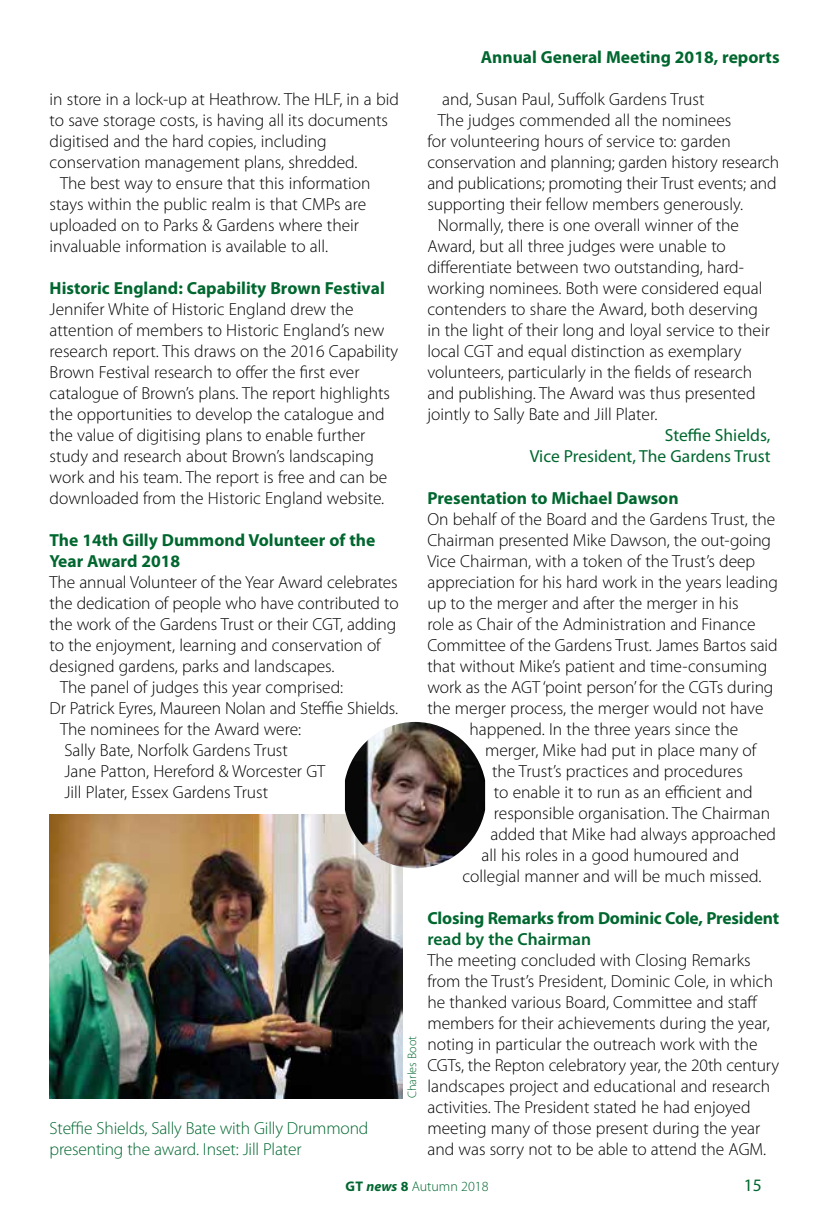
<style>
.page{position:relative;width:840px;height:1218px;background:#fff}
.page>*{position:absolute;margin:0;border:0;box-sizing:border-box;transform-origin:0 0}
.t1{font:300 17.5px/21px "Myriad Pro";color:#000}
.t2{font:700 17.5px/21px "Myriad Pro";color:#00672f}
.t3{font:300 17.5px/21px "Myriad Pro";letter-spacing:-.01em;color:#00672f}
.t4{font:17.5px/21px "Myriad Pro";color:#00672f;text-align:right}
.t5{font:600 17.5px "Myriad Pro";color:#00672f}
.t6{font:300 14px "Myriad Pro";color:#00672f}
.t7{font:300 12.25px "Myriad Pro";color:#00672f}
.s1{font-weight:700}
.s2{font-weight:700;font-style:italic}
</style>
<div class="page">
<img style="left:50px;top:815px;width:353px;height:283px">
<img style="left:345px;top:722px;width:140px;height:146px">
<p class="t1" style="left:50px;top:89px;width:351px">in store in a lock-up at Heathrow. The HLF, in a bid</p>
<p class="t1" style="left:50px;top:110px;width:340px">to save storage costs, is having all its documents</p>
<p class="t1" style="left:50px;top:131px;width:279px">digitised and the hard copies, including</p>
<p class="t1" style="left:50px;top:152px;width:310px">conservation management plans, shredded.</p>
<p class="t1" style="left:60px;top:173px;width:312px">The best way to ensure that this information</p>
<p class="t1" style="left:50px;top:194px;width:318px">stays within the public realm is that CMPs are</p>
<p class="t1" style="left:50px;top:215px;width:311px">uploaded on to Parks &amp; Gardens where their</p>
<p class="t1" style="left:50px;top:236px;width:280px">invaluable information is available to all.</p>
<p class="t2" style="left:50px;top:277px;width:337px">Historic England: Capability Brown Festival</p>
<p class="t1" style="left:50px;top:299px;width:350px">Jennifer White of Historic England drew the attention of members to Historic England’s new research report. This draws on the 2016 Capability Brown Festival research to offer the first ever catalogue of Brown’s plans. The report highlights the opportunities to develop the catalogue and the value of digitising plans to enable further study and research about Brown’s landscaping work and his team. The report is free and can be downloaded from the Historic England website.</p>
<p class="t2" style="left:50px;top:529px;width:327px">The 14th Gilly Dummond Volunteer of the<br>Year Award 2018</p>
<p class="t1" style="left:50px;top:572px;width:350px">The annual Volunteer of the Year Award celebrates</p>
<p class="t1" style="left:50px;top:593px;width:351px">the dedication of people who have contributed to</p>
<p class="t1" style="left:50px;top:614px;width:348px">the work of the Gardens Trust or their CGT, adding</p>
<p class="t1" style="left:50px;top:635px;width:333px">to the enjoyment, learning and conservation of</p>
<p class="t1" style="left:50px;top:656px;width:287px">designed gardens, parks and landscapes.</p>
<p class="t1" style="left:60px;top:677px;width:285px">The panel of judges this year comprised:</p>
<p class="t1" style="left:50px;top:698px;width:350px">Dr Patrick Eyres, Maureen Nolan and Steffie Shields.</p>
<p class="t1" style="left:60px;top:719px;width:243px">The nominees for the Award were:</p>
<p class="t1" style="left:64px;top:740px;width:225px">Sally Bate, Norfolk Gardens Trust</p>
<p class="t1" style="left:64px;top:761px;width:262px">Jane Patton, Hereford &amp; Worcester GT</p>
<p class="t1" style="left:64px;top:782px;width:205px">Jill Plater, Essex Gardens Trust</p>
<p class="t3" style="left:50px;top:1118px;width:320px">Steffie Shields, Sally Bate with Gilly Drummond presenting the award. Inset: Jill Plater</p>
<p class="t7" style="left:405px;top:1098px;width:63px;rotate:-90deg">Charles Boot</p>
<p class="t2" style="left:481px;top:46px;width:300px">Annual General Meeting 2018, reports</p>
<p class="t1" style="left:442px;top:89px;width:264px">and, Susan Paul, Suffolk Gardens Trust</p>
<p class="t1" style="left:438px;top:110px;width:295px">The judges commended all the nominees</p>
<p class="t1" style="left:427px;top:131px;width:305px">for volunteering hours of service to: garden</p>
<p class="t1" style="left:427px;top:152px;width:353px">conservation and planning; garden history research</p>
<p class="t1" style="left:427px;top:173px;width:351px">and publications; promoting their Trust events; and</p>
<p class="t1" style="left:427px;top:194px;width:317px">supporting their fellow members generously.</p>
<p class="t1" style="left:438px;top:215px;width:303px">Normally, there is one overall winner of the</p>
<p class="t1" style="left:427px;top:236px;width:300px">Award, but all three judges were unable to</p>
<p class="t1" style="left:427px;top:257px;width:318px">differentiate between two outstanding, hard-</p>
<p class="t1" style="left:427px;top:278px;width:337px">working nominees. Both were considered equal</p>
<p class="t1" style="left:427px;top:299px;width:332px">contenders to share the Award, both deserving</p>
<p class="t1" style="left:427px;top:320px;width:344px">in the light of their long and loyal service to their</p>
<p class="t1" style="left:427px;top:341px;width:315px">local CGT and equal distinction as exemplary</p>
<p class="t1" style="left:427px;top:362px;width:326px">volunteers, particularly in the fields of research</p>
<p class="t1" style="left:427px;top:383px;width:330px">and publishing. The Award was thus presented</p>
<p class="t1" style="left:427px;top:404px;width:232px">jointly to Sally Bate and Jill Plater.</p>
<p class="t4" style="left:530px;top:424px;width:242px">Steffie Shields,<br>Vice President, The Gardens Trust</p>
<p class="t2" style="left:427px;top:487px;width:253px">Presentation to Michael Dawson</p>
<p class="t1" style="left:427px;top:509px;width:350px">On behalf of the Board and the Gardens Trust, the</p>
<p class="t1" style="left:427px;top:530px;width:345px">Chairman presented Mike Dawson, the out-going</p>
<p class="t1" style="left:427px;top:551px;width:329px">Vice Chairman, with a token of the Trust’s deep</p>
<p class="t1" style="left:427px;top:572px;width:352px">appreciation for his hard work in the years leading</p>
<p class="t1" style="left:427px;top:593px;width:313px">up to the merger and after the merger in his</p>
<p class="t1" style="left:427px;top:614px;width:330px">role as Chair of the Administration and Finance</p>
<p class="t1" style="left:427px;top:635px;width:352px">Committee of the Gardens Trust. James Bartos said</p>
<p class="t1" style="left:427px;top:656px;width:341px">that without Mike’s patient and time-consuming</p>
<p class="t1" style="left:427px;top:677px;width:348px">work as the AGT ‘point person’ for the CGTs during</p>
<p class="t1" style="left:427px;top:698px;width:338px">the merger process, the merger would not have</p>
<p class="t1" style="left:469px;top:719px;width:270px">happened. In the three years since the</p>
<p class="t1" style="left:485px;top:740px;width:273px">merger, Mike had put in place many of</p>
<p class="t1" style="left:492px;top:761px;width:252px">the Trust’s practices and procedures</p>
<p class="t1" style="left:494px;top:782px;width:260px">to enable it to run as an efficient and</p>
<p class="t1" style="left:494px;top:803px;width:278px">responsible organisation. The Chairman</p>
<p class="t1" style="left:490px;top:824px;width:287px">added that Mike had always approached</p>
<p class="t1" style="left:482px;top:845px;width:259px">all his roles in a good humoured and</p>
<p class="t1" style="left:462px;top:866px;width:301px">collegial manner and will be much missed.</p>
<p class="t2" style="left:427px;top:907px;width:353px">Closing Remarks from Dominic Cole, President</p>
<p class="t5" style="left:427px;top:928px;width:165px">read by the Chairman</p>
<p class="t1" style="left:427px;top:950px;width:353px">The meeting concluded with Closing Remarks from the Trust’s President, Dominic Cole, in which he thanked various Board, Committee and staff members for their achievements during the year, noting in particular the outreach work with the CGTs, the Repton celebratory year, the 20th century landscapes project and educational and research activities. The President stated he had enjoyed meeting many of those present during the year and was sorry not to be able to attend the AGM.</p>
<p class="t6" style="left:346px;top:1177px;width:145px"><span class="s1">GT</span> <span class="s2">news</span> <span class="s1">8</span> Autumn 2018</p>
<p class="t4" style="left:744px;top:1174px;width:19px">15</p>
</div>
